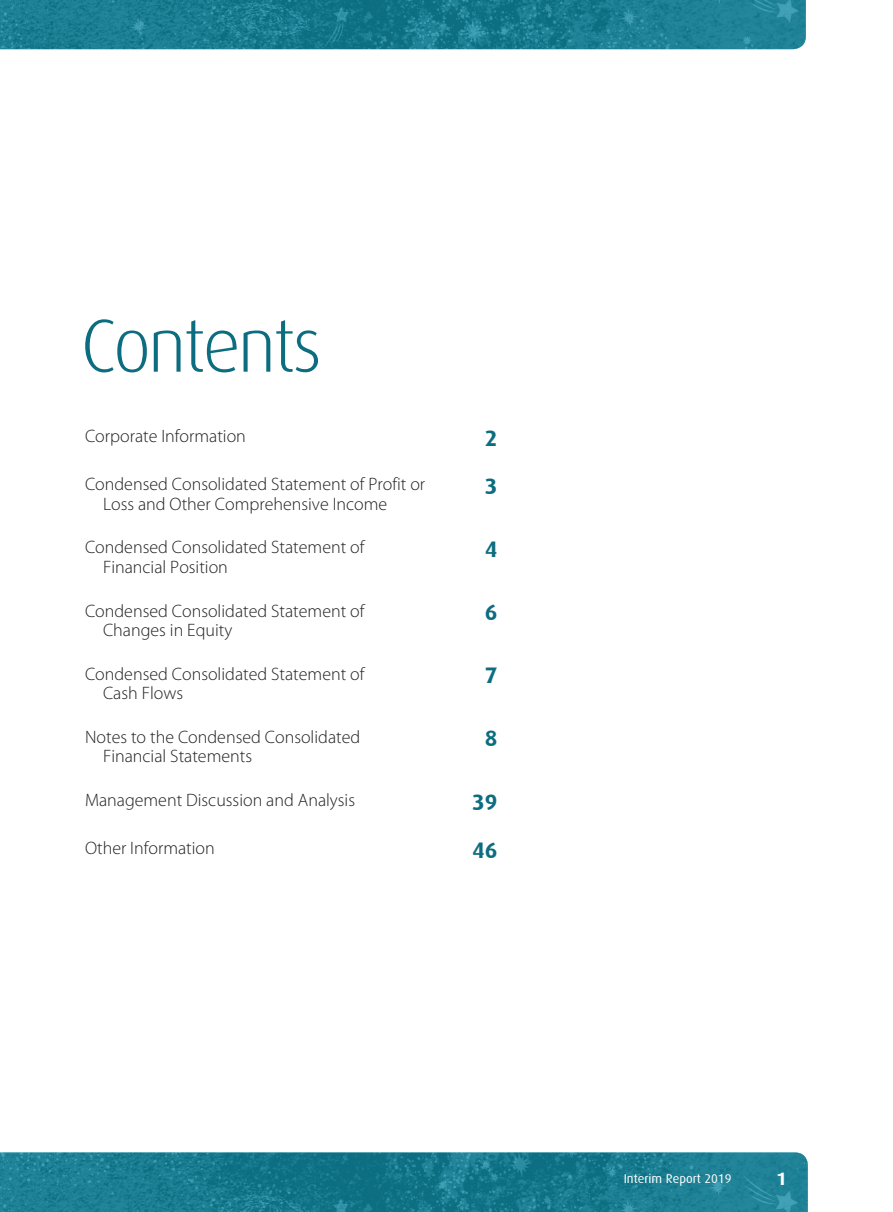
<style>
.page{position:relative;width:893px;height:1212px;background:#fff}
.page>*{position:absolute;margin:0;border:0;box-sizing:border-box;transform-origin:0 0}
.t1{font:300 75px "Dax";letter-spacing:-.04em;color:#0d6d80}
.t2{font:700 22.5px "Dax";color:#0d6d80}
.t3{font:300 18px/19.5px "Myriad Pro";color:#231f20}
.t4{font:700 18px "Dax";color:#fff}
.t5{font:12.75px "Dax";color:#fff}
</style>
<div class="page">
<img style="left:0;top:0;width:806px;height:49px">
<img style="left:0;top:1152px;width:808px;height:60px">
<h1 class="t1" style="left:81px;top:305px;width:243px">Contents</h1>
<p class="t3" style="left:85px;top:426px;width:162px">Corporate Information</p>
<p class="t2" style="left:485px;top:426px;width:14px">2</p>
<p class="t3" style="left:103px;top:474px;width:324px;text-indent:-18px">Condensed Consolidated Statement of Profit or<br>Loss and Other Comprehensive Income</p>
<p class="t2" style="left:485px;top:474px;width:14px">3</p>
<p class="t3" style="left:103px;top:537px;width:263px;text-indent:-18px">Condensed Consolidated Statement of<br>Financial Position</p>
<p class="t2" style="left:485px;top:537px;width:14px">4</p>
<p class="t3" style="left:103px;top:601px;width:263px;text-indent:-18px">Condensed Consolidated Statement of<br>Changes in Equity</p>
<p class="t2" style="left:485px;top:600px;width:14px">6</p>
<p class="t3" style="left:103px;top:664px;width:263px;text-indent:-18px">Condensed Consolidated Statement of<br>Cash Flows</p>
<p class="t2" style="left:485px;top:663px;width:14px">7</p>
<p class="t3" style="left:103px;top:727px;width:259px;text-indent:-18px">Notes to the Condensed Consolidated<br>Financial Statements</p>
<p class="t2" style="left:485px;top:726px;width:14px">8</p>
<p class="t3" style="left:85px;top:790px;width:272px">Management Discussion and Analysis</p>
<p class="t2" style="left:472px;top:789px;width:27px">39</p>
<p class="t3" style="left:85px;top:838px;width:131px">Other Information</p>
<p class="t2" style="left:472px;top:837px;width:27px">46</p>
<p class="t5" style="left:624px;top:1171px;width:109px">Interim Report 2019</p>
<p class="t4" style="left:776px;top:1168px;width:12px">1</p>
</div>
